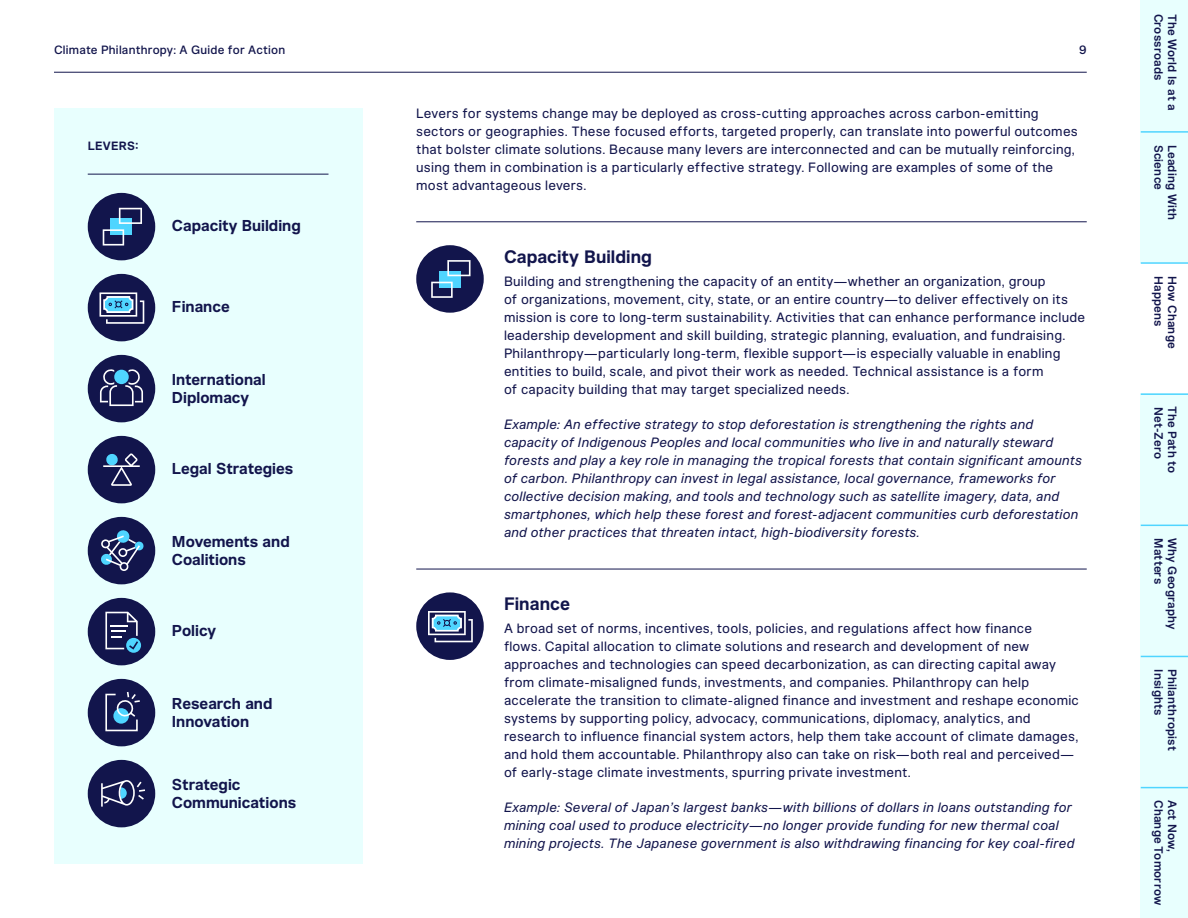
<style>
.page{position:relative;width:1188px;height:918px;background:#fff}
.page>*{position:absolute;margin:0;border:0;box-sizing:border-box;transform-origin:0 0}
.t1{font:700 18px "Robin Pro";color:#12154c}
.t2{font:700 15.75px/18px "Robin Pro";color:#12154c}
.t3{font:13.5px/18px "Robin Pro";letter-spacing:.015em;color:#12154c}
.t4{font:italic 13.5px/18px "Robin Pro";letter-spacing:.01em;color:#12154c}
.t5{font:600 12px "Robin Pro";letter-spacing:.02em;color:#12154c}
.t6{font:500 12px "Robin Pro";letter-spacing:.02em;color:#12154c}
.t7{font:700 12px "Robin Pro";color:#12154c}
</style>
<div class="page">
<hr style="left:54px;top:72px;width:1033px;height:1px;background:#12154c">
<div style="left:1141px;top:0;width:47px;height:262px;background:#e8fffe"></div>
<div style="left:1141px;top:393px;width:47px;height:525px;background:#e8fffe"></div>
<hr style="left:1141px;top:131px;width:47px;height:2px;background:#4fd5ff">
<hr style="left:1141px;top:262px;width:47px;height:2px;background:#4fd5ff">
<hr style="left:1141px;top:393px;width:47px;height:2px;background:#4fd5ff">
<hr style="left:1141px;top:525px;width:47px;height:1px;background:#4fd5ff">
<hr style="left:1141px;top:656px;width:47px;height:1px;background:#4fd5ff">
<hr style="left:1141px;top:787px;width:47px;height:1px;background:#4fd5ff">
<hr style="left:416px;top:221px;width:671px;height:1px;background:#12154c">
<hr style="left:416px;top:569px;width:671px;height:1px;background:#12154c">
<div style="left:416px;top:245px;width:68px;height:68px;background:#12154c;border-radius:50%"></div>
<div style="left:439px;top:271px;width:22px;height:16px;background:#4fd5ff"></div>
<svg style="left:447px;top:260px;width:24px;height:16px"></svg>
<svg style="left:431px;top:282px;width:22px;height:16px"></svg>
<div style="left:416px;top:592px;width:68px;height:68px;background:#12154c;border-radius:50%"></div>
<svg style="left:428px;top:611px;width:45px;height:31px"></svg>
<div style="left:54px;top:108px;width:308px;height:756px;background:#e8fffe"></div>
<hr style="left:88px;top:174px;width:240px;height:1px;background:#12154c">
<div style="left:88px;top:193px;width:67px;height:67px;background:#12154c;border-radius:50%"></div>
<svg style="left:103px;top:208px;width:39px;height:38px"></svg>
<div style="left:88px;top:274px;width:67px;height:67px;background:#12154c;border-radius:50%"></div>
<svg style="left:100px;top:292px;width:44px;height:32px"></svg>
<div style="left:88px;top:355px;width:67px;height:67px;background:#12154c;border-radius:50%"></div>
<svg style="left:100px;top:369px;width:43px;height:37px"></svg>
<div style="left:114px;top:370px;width:15px;height:14px;background:#4fd5ff;border-radius:50%"></div>
<div style="left:88px;top:436px;width:67px;height:67px;background:#12154c;border-radius:50%"></div>
<svg style="left:103px;top:453px;width:37px;height:33px"></svg>
<div style="left:88px;top:517px;width:67px;height:67px;background:#12154c;border-radius:50%"></div>
<svg style="left:101px;top:530px;width:43px;height:41px"></svg>
<div style="left:88px;top:598px;width:67px;height:67px;background:#12154c;border-radius:50%"></div>
<svg style="left:105px;top:612px;width:36px;height:41px"></svg>
<div style="left:88px;top:679px;width:67px;height:67px;background:#12154c;border-radius:50%"></div>
<svg style="left:105px;top:692px;width:35px;height:40px"></svg>
<div style="left:88px;top:760px;width:67px;height:67px;background:#12154c;border-radius:50%"></div>
<svg style="left:101px;top:780px;width:44px;height:27px"></svg>
<p class="t6" style="left:54px;top:42px;width:233px">Climate Philanthropy: A Guide for Action</p>
<p class="t6" style="left:1079px;top:42px;width:9px">9</p>
<p class="t7" style="left:88px;top:138px;width:52px">Levers:</p>
<p class="t2" style="left:172px;top:217px;width:130px">Capacity Building</p>
<p class="t2" style="left:172px;top:298px;width:59px">Finance</p>
<p class="t2" style="left:172px;top:371px;width:95px">International<br>Diplomacy</p>
<p class="t2" style="left:172px;top:460px;width:123px">Legal Strategies</p>
<p class="t2" style="left:172px;top:533px;width:119px">Movements and<br>Coalitions</p>
<p class="t2" style="left:172px;top:622px;width:46px">Policy</p>
<p class="t2" style="left:172px;top:695px;width:102px">Research and<br>Innovation</p>
<p class="t2" style="left:172px;top:776px;width:126px">Strategic<br>Communications</p>
<p class="t3" style="left:416px;top:104px;width:663px">Levers for systems change may be deployed as cross-cutting approaches across carbon-emitting sectors or geographies. These focused efforts, targeted properly, can translate into powerful outcomes that bolster climate solutions. Because many levers are interconnected and can be mutually reinforcing, using them in combination is a particularly effective strategy. Following are examples of some of the most advantageous levers.</p>
<h1 class="t1" style="left:504px;top:246px;width:150px">Capacity Building</h1>
<p class="t3" style="left:504px;top:272px;width:583px">Building and strengthening the capacity of an entity—whether an organization, group<br>of organizations, movement, city, state, or an entire country—to deliver effectively on its mission is core to long-term sustainability. Activities that can enhance performance include leadership development and skill building, strategic planning, evaluation, and fundraising.<br>Philanthropy—particularly long-term, flexible support—is especially valuable in enabling entities to build, scale, and pivot their work as needed. Technical assistance is a form<br>of capacity building that may target specialized needs.</p>
<p class="t4" style="left:504px;top:415px;width:579px">Example: An effective strategy to stop deforestation is strengthening the rights and capacity of Indigenous Peoples and local communities who live in and naturally steward forests and play a key role in managing the tropical forests that contain significant amounts of carbon. Philanthropy can invest in legal assistance, local governance, frameworks for collective decision making, and tools and technology such as satellite imagery, data, and smartphones, which help these forest and forest-adjacent communities curb deforestation and other practices that threaten intact, high-biodiversity forests.</p>
<h1 class="t1" style="left:504px;top:593px;width:68px">Finance</h1>
<p class="t3" style="left:504px;top:619px;width:577px">A broad set of norms, incentives, tools, policies, and regulations affect how finance<br>flows. Capital allocation to climate solutions and research and development of new approaches and technologies can speed decarbonization, as can directing capital away from climate-misaligned funds, investments, and companies. Philanthropy can help accelerate the transition to climate-aligned finance and investment and reshape economic systems by supporting policy, advocacy, communications, diplomacy, analytics, and research to influence financial system actors, help them take account of climate damages, and hold them accountable. Philanthropy also can take on risk—both real and perceived— of early-stage climate investments, spurring private investment.</p>
<p class="t4" style="left:504px;top:799px;width:572px">Example: Several of Japan’s largest banks—with billions of dollars in loans outstanding for mining coal used to produce electricity—no longer provide funding for new thermal coal mining projects. The Japanese government is also withdrawing financing for key coal-fired</p>
<p class="t5" style="left:1166px;top:14px;width:68px;rotate:90deg">Crossroads</p>
<p class="t5" style="left:1180px;top:14px;width:98px;rotate:90deg">The World Is at a</p>
<p class="t5" style="left:1166px;top:145px;width:47px;rotate:90deg">Science</p>
<p class="t5" style="left:1180px;top:145px;width:77px;rotate:90deg">Leading With</p>
<p class="t5" style="left:1166px;top:276px;width:52px;rotate:90deg">Happens</p>
<p class="t5" style="left:1180px;top:276px;width:74px;rotate:90deg">How Change</p>
<p class="t5" style="left:1166px;top:407px;width:53px;rotate:90deg">Net-Zero</p>
<p class="t5" style="left:1180px;top:406px;width:69px;rotate:90deg">The Path to</p>
<p class="t5" style="left:1166px;top:538px;width:47px;rotate:90deg">Matters</p>
<p class="t5" style="left:1180px;top:538px;width:93px;rotate:90deg">Why Geography</p>
<p class="t5" style="left:1166px;top:669px;width:48px;rotate:90deg">Insights</p>
<p class="t5" style="left:1180px;top:669px;width:83px;rotate:90deg">Philanthropist</p>
<p class="t5" style="left:1166px;top:800px;width:107px;rotate:90deg">Change Tomorrow</p>
<p class="t5" style="left:1180px;top:800px;width:53px;rotate:90deg">Act Now,</p>
</div>
